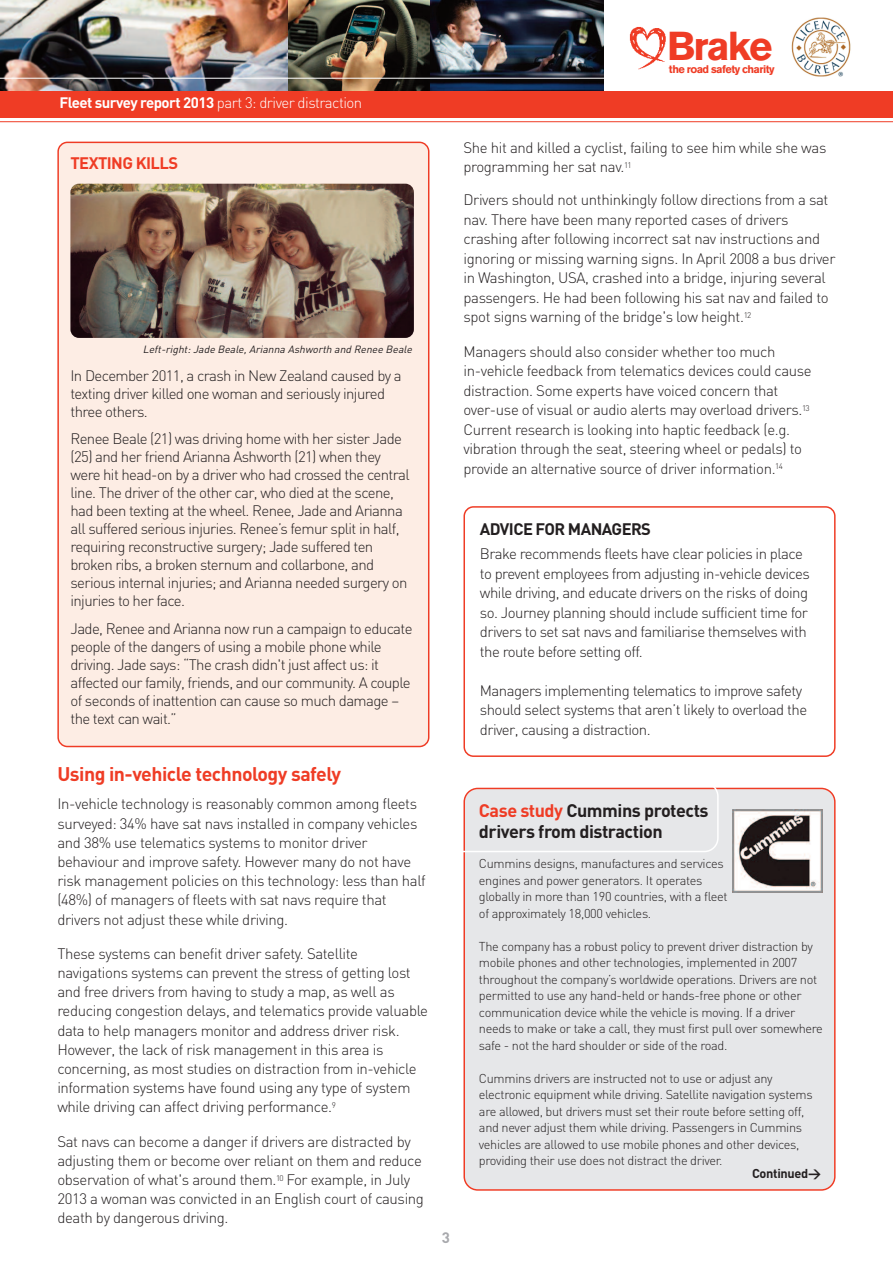
<style>
.page{position:relative;width:893px;height:1263px;background:#fff}
.page>*{position:absolute;margin:0;border:0;box-sizing:border-box;transform-origin:0 0}
.t1{font:700 40.05px "Akzidenz Grotesk BQ";letter-spacing:-.05em;color:#ef3c25}
.t2{font:700 19.5px "DIN";letter-spacing:-.025em;color:#ef3c25}
.t3{font:700 18px/21px "DIN";letter-spacing:-.025em;color:#231f20}
.t4{font:700 16.5px "DIN";letter-spacing:-.035em;color:#231f20}
.t5{font:700 16.5px "DIN";letter-spacing:-.035em;color:#ef3c25}
.t6{font:300 15px/19.5px "DIN";letter-spacing:-.035em;color:#231f20}
.t7{font:300 15px "DIN";letter-spacing:-.035em;color:#fff}
.t8{font:700 15px "DIN";color:#a8a9ad}
.t9{font:300 12.75px/16.5px "DIN";letter-spacing:-.025em;color:#231f20}
.t10{font:700 12.75px "DIN";letter-spacing:-.025em;color:#231f20}
.t11{font:700 10.95px "Akzidenz Grotesk BQ";letter-spacing:-.05em;color:#ef3c25}
.t12{font:italic 10.35px "DIN";color:#231f20}
.s1{font-weight:700}
.s2{color:#ef3c25}
</style>
<div class="page">
<img style="left:429px;top:0;width:174px;height:91px">
<img style="left:287px;top:0;width:142px;height:91px">
<img style="left:0;top:0;width:287px;height:91px">
<div style="left:0;top:91px;width:893px;height:27px;background:#ef3c25"></div>
<hr style="left:0;top:78px;width:893px;height:1px;background:#fff">
<hr style="left:0;top:121px;width:893px;height:1px;background:#ef3c25">
<img style="left:791px;top:17px;width:60px;height:60px">
<img style="left:629px;top:26px;width:37px;height:44px">
<svg style="left:463px;top:506px;width:373px;height:251px"></svg>
<div style="left:463px;top:788px;width:373px;height:403px;background:#e6e7e9"></div>
<svg style="left:463px;top:787px;width:256px;height:65px;background:#e7e3e4"></svg>
<div style="left:57px;top:142px;width:372px;height:605px;background:#fdede4"></div>
<img style="left:70px;top:184px;width:344px;height:154px;border-radius:9px">
<img style="left:732px;top:810px;width:90px;height:82px">
<p class="t7" style="left:59px;top:94px;width:304px"><span class="s1">Fleet survey report 2013</span> part 3: driver distraction</p>
<p class="t5" style="left:70px;top:154px;width:109px">TEXTING KILLS</p>
<p class="t12" style="left:143px;top:345px;width:270px">Left-right: Jade Beale, Arianna Ashworth and Renee Beale</p>
<p class="t6" style="left:70px;top:367px;width:333px;line-height:18px">In December 2011, a crash in New Zealand caused by a texting driver killed one woman and seriously injured three others.</p>
<p class="t6" style="left:70px;top:430px;width:341px;line-height:18px">Renee Beale (21) was driving home with her sister Jade (25) and her friend Arianna Ashworth (21) when they were hit head-on by a driver who had crossed the central line. The driver of the other car, who died at the scene, had been texting at the wheel. Renee, Jade and Arianna all suffered serious injuries. Renee’s femur split in half, requiring reconstructive surgery; Jade suffered ten broken ribs, a broken sternum and collarbone, and serious internal injuries; and Arianna needed surgery on injuries to her face.</p>
<p class="t6" style="left:70px;top:620px;width:344px;line-height:18px">Jade, Renee and Arianna now run a campaign to educate people of the dangers of using a mobile phone while driving. Jade says: “The crash didn't just affect us: it affected our family, friends, and our community. A couple of seconds of inattention can cause so much damage – the text can wait.”</p>
<h2 class="t2" style="left:57px;top:763px;width:285px">Using in-vehicle technology safely</h2>
<p class="t6" style="left:57px;top:795px;width:370px">In-vehicle technology is reasonably common among fleets surveyed: 34% have sat navs installed in company vehicles and 38% use telematics systems to monitor driver behaviour and improve safety. However many do not have risk management policies on this technology: less than half (48%) of managers of fleets with sat navs require that drivers not adjust these while driving.</p>
<p class="t6" style="left:57px;top:944px;width:372px">These systems can benefit driver safety. Satellite navigations systems can prevent the stress of getting lost and free drivers from having to study a map, as well as reducing congestion delays, and telematics provide valuable data to help managers monitor and address driver risk.<br>However, the lack of risk management in this area is concerning, as most studies on distraction from in-vehicle information systems have found using any type of system while driving can affect driving performance.<sup>9</sup></p>
<p class="t6" style="left:57px;top:1132px;width:368px">Sat navs can become a danger if drivers are distracted by adjusting them or become over reliant on them and reduce observation of what's around them.<sup>10</sup> For example, in July 2013 a woman was convicted in an English court of causing death by dangerous driving.</p>
<h1 class="t1" style="left:667px;top:24px;width:107px">Brake</h1>
<p class="t11" style="left:669px;top:63px;width:107px">the road safety charity</p>
<p class="t6" style="left:463px;top:138px;width:364px">She hit and killed a cyclist, failing to see him while she was programming her sat nav.<sup>11</sup></p>
<p class="t6" style="left:463px;top:190px;width:373px">Drivers should not unthinkingly follow directions from a sat nav. There have been many reported cases of drivers crashing after following incorrect sat nav instructions and ignoring or missing warning signs. In April 2008 a bus driver in Washington, USA, crashed into a bridge, injuring several passengers. He had been following his sat nav and failed to spot signs warning of the bridge's low height.<sup>12</sup></p>
<p class="t6" style="left:463px;top:342px;width:350px">Managers should also consider whether too much in-vehicle feedback from telematics devices could cause distraction. Some experts have voiced concern that over-use of visual or audio alerts may overload drivers.<sup>13<br></sup>Current research is looking into haptic feedback (e.g. vibration through the seat, steering wheel or pedals) to provide an alternative source of driver information.<sup>14</sup></p>
<p class="t4" style="left:480px;top:520px;width:173px">ADVICE FOR MANAGERS</p>
<p class="t6" style="left:480px;top:544px;width:332px">Brake recommends fleets have clear policies in place to prevent employees from adjusting in-vehicle devices while driving, and educate drivers on the risks of doing so. Journey planning should include sufficient time for drivers to set sat navs and familiarise themselves with the route before setting off.</p>
<p class="t6" style="left:480px;top:681px;width:329px">Managers implementing telematics to improve safety should select systems that aren’t likely to overload the driver, causing a distraction.</p>
<p class="t8" style="left:442px;top:1229px;width:10px">3</p>
<p class="t3" style="left:479px;top:800px;width:231px"><span class="s2">Case study</span> Cummins protects drivers from distraction</p>
<p class="t9" style="left:479px;top:855px;width:250px">Cummins designs, manufactures and services engines and power generators. It operates globally in more than 190 countries, with a fleet of approximately 18,000 vehicles.</p>
<p class="t9" style="left:479px;top:938px;width:345px">The company has a robust policy to prevent driver distraction by mobile phones and other technologies, implemented in 2007 throughout the company’s worldwide operations. Drivers are not permitted to use any hand-held or hands-free phone or other communication device while the vehicle is moving. If a driver needs to make or take a call, they must first pull over somewhere safe - not the hard shoulder or side of the road.</p>
<p class="t9" style="left:479px;top:1070px;width:335px">Cummins drivers are instructed not to use or adjust any electronic equipment while driving. Satellite navigation systems are allowed, but drivers must set their route before setting off, and never adjust them while driving. Passengers in Cummins vehicles are allowed to use mobile phones and other devices, providing their use does not distract the driver.</p>
<p class="t10" style="left:752px;top:1166px;width:71px">Continued&gt;</p>
</div>
